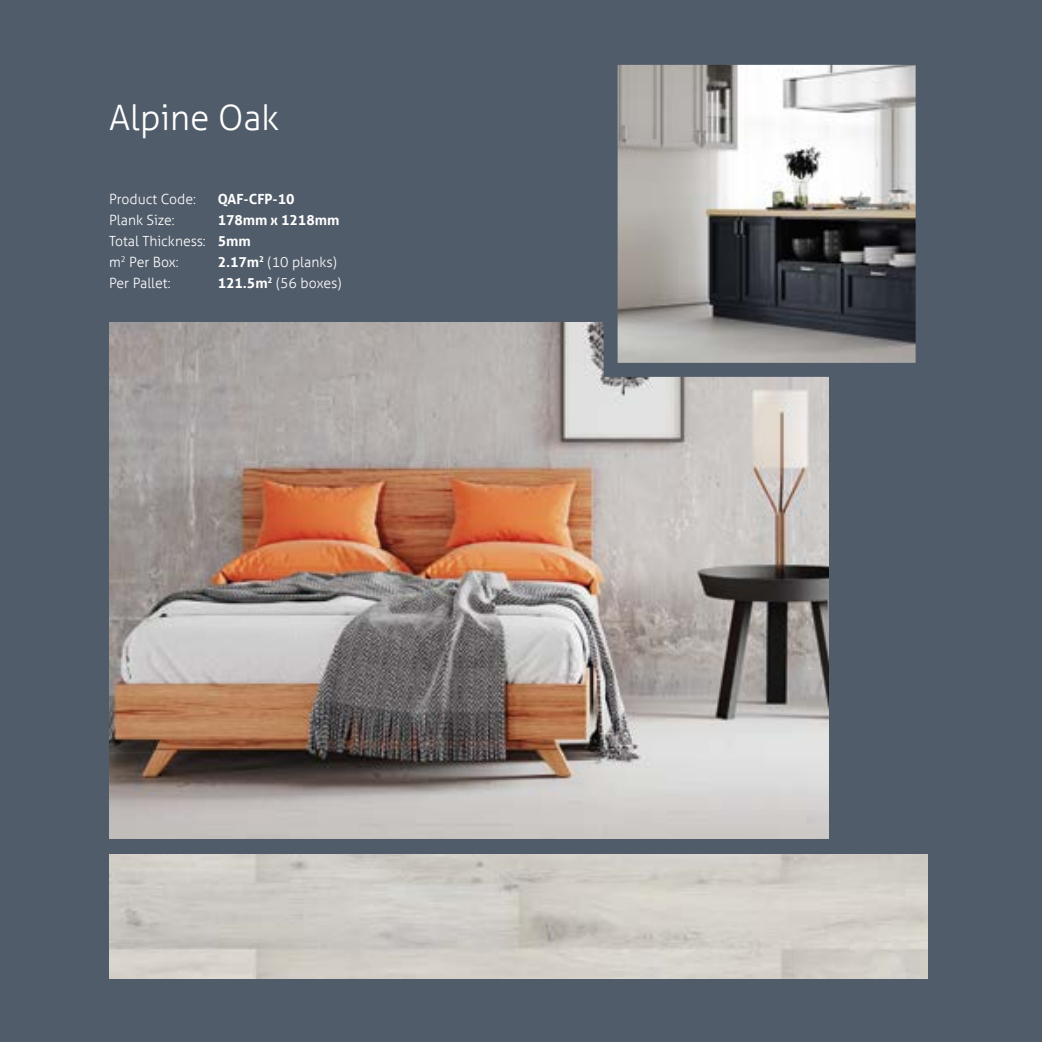
<style>
.page{position:relative;width:1042px;height:1042px;background:#515c6a}
.page>*{position:absolute;margin:0;border:0;box-sizing:border-box;transform-origin:0 0}
.t1{font:300 35px "Aller";color:#fff}
.t2{font:300 14px/21px "Aller";color:#fff}
.t3{font:700 14px "Aller";color:#fff}
.s1{font-weight:700}
</style>
<div class="page">
<img style="left:109px;top:322px;width:719px;height:516px">
<img style="left:109px;top:855px;width:819px;height:124px">
<svg style="left:618px;top:66px;width:296px;height:296px"></svg>
<div style="left:603px;top:51px;width:326px;height:326px;border:14px solid #515c6a"></div>
<h1 class="t1" style="left:109px;top:97px;width:171px">Alpine Oak</h1>
<p class="t2" style="left:109px;top:188px;width:88px">Product Code:</p>
<p class="t3" style="left:218px;top:190px;width:78px">QAF-CFP-10</p>
<p class="t2" style="left:109px;top:209px;width:67px">Plank Size:</p>
<p class="t2" style="left:109px;top:209px;width:232px;text-indent:108px"><span class="s1">178mm x 1218mm<br></span>Total Thickness: <span class="s1">5mm<br></span>m<sup>2</sup> Per Box:</p>
<p class="t2" style="left:218px;top:251px;width:121px"><span class="s1">2.17m</span><sup>2</sup> (10 planks)</p>
<p class="t2" style="left:109px;top:272px;width:63px">Per Pallet:</p>
<p class="t2" style="left:218px;top:272px;width:125px"><span class="s1">121.5m</span><sup>2</sup> (56 boxes)</p>
</div>
